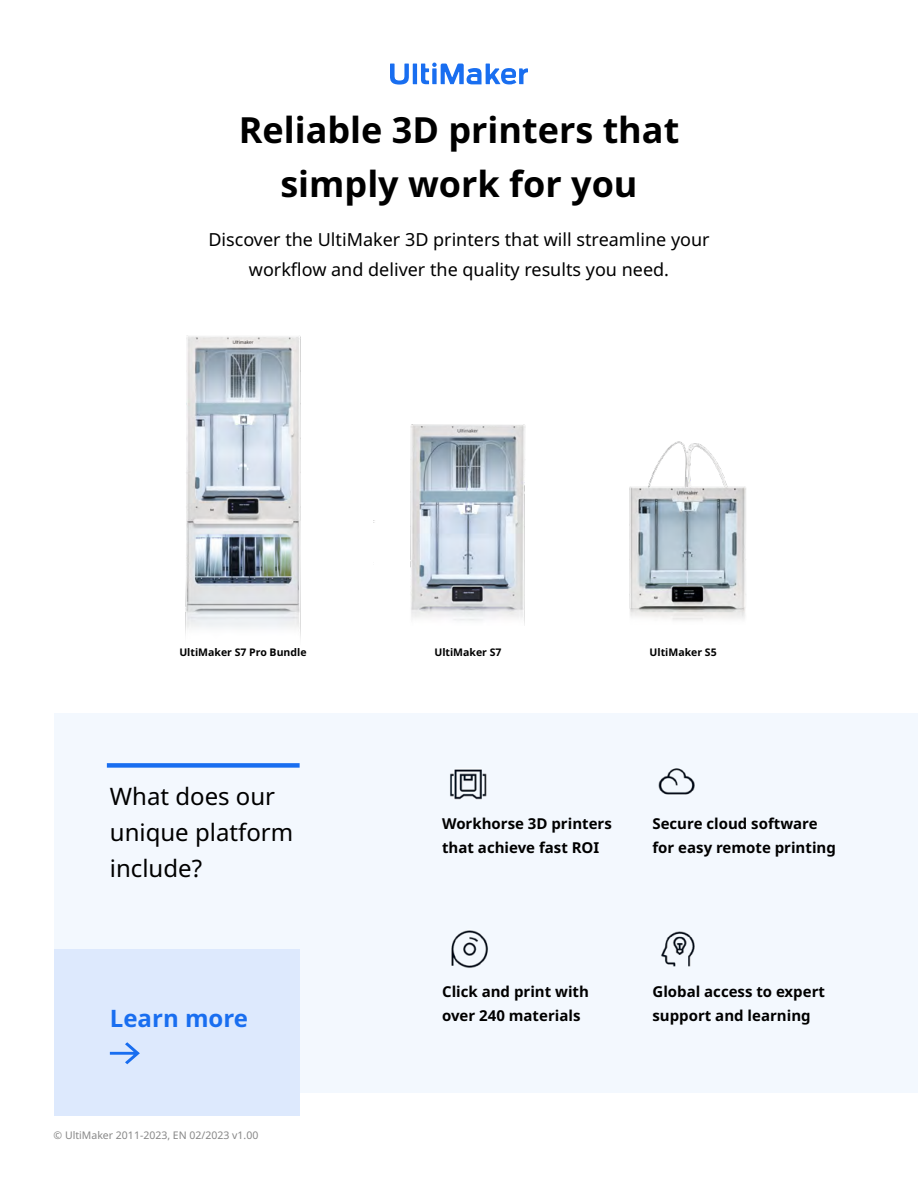
<style>
.page{position:relative;width:918px;height:1188px;background:#fff}
.page>*{position:absolute;margin:0;border:0;box-sizing:border-box;transform-origin:0 0}
.t1{font:700 36px/54px "Noto Sans";color:#000;text-align:center}
.t2{font:24px/36px "Noto Sans";color:#000}
.t3{font:700 24px "Noto Sans";color:#196ef0}
.t4{font:18px/30px "Noto Sans";color:#000;text-align:center}
.t5{font:700 15px/24px "Noto Sans";color:#000}
.t6{font:700 10.5px "Noto Sans";color:#000}
.t7{font:10.5px "Noto Sans";color:#878787}
</style>
<div class="page">
<div style="left:54px;top:713px;width:864px;height:379px;background:#f3f8fe"></div>
<svg style="left:390px;top:63px;width:138px;height:22px"></svg>
<img style="left:374px;top:424px;width:152px;height:201px">
<img style="left:629px;top:441px;width:117px;height:180px">
<img style="left:185px;top:335px;width:116px;height:304px">
<img style="left:658px;top:768px;width:37px;height:27px">
<img style="left:451px;top:930px;width:37px;height:39px">
<img style="left:661px;top:931px;width:34px;height:36px">
<img style="left:450px;top:769px;width:37px;height:31px">
<div style="left:107px;top:763px;width:193px;height:5px;background:#196ef0"></div>
<div style="left:54px;top:949px;width:246px;height:167px;background:#dde9fd"></div>
<svg style="left:109px;top:1042px;width:31px;height:23px"></svg>
<h1 class="t1" style="left:239px;top:104px;width:442px">Reliable 3D printers that simply work for you</h1>
<p class="t4" style="left:208px;top:225px;width:503px">Discover the UltiMaker 3D printers that will streamline your workflow and deliver the quality results you need.</p>
<p class="t6" style="left:179px;top:646px;width:129px">UltiMaker S7 Pro Bundle</p>
<p class="t6" style="left:434px;top:646px;width:69px">UltiMaker S7</p>
<p class="t6" style="left:650px;top:646px;width:69px">UltiMaker S5</p>
<h2 class="t2" style="left:110px;top:779px;width:185px">What does our unique platform include?</h2>
<p class="t5" style="left:442px;top:812px;width:171px">Workhorse 3D printers that achieve fast ROI</p>
<p class="t5" style="left:652px;top:812px;width:185px">Secure cloud software for easy remote printing</p>
<p class="t5" style="left:442px;top:980px;width:148px">Click and print with over 240 materials</p>
<p class="t5" style="left:652px;top:980px;width:174px">Global access to expert</p>
<h2 class="t3" style="left:110px;top:1004px;width:140px">Learn more</h2>
<p class="t5" style="left:652px;top:1004px;width:160px">support and learning</p>
<p class="t7" style="left:54px;top:1129px;width:206px">© UltiMaker 2011-2023, EN 02/2023 v1.00</p>
</div>
